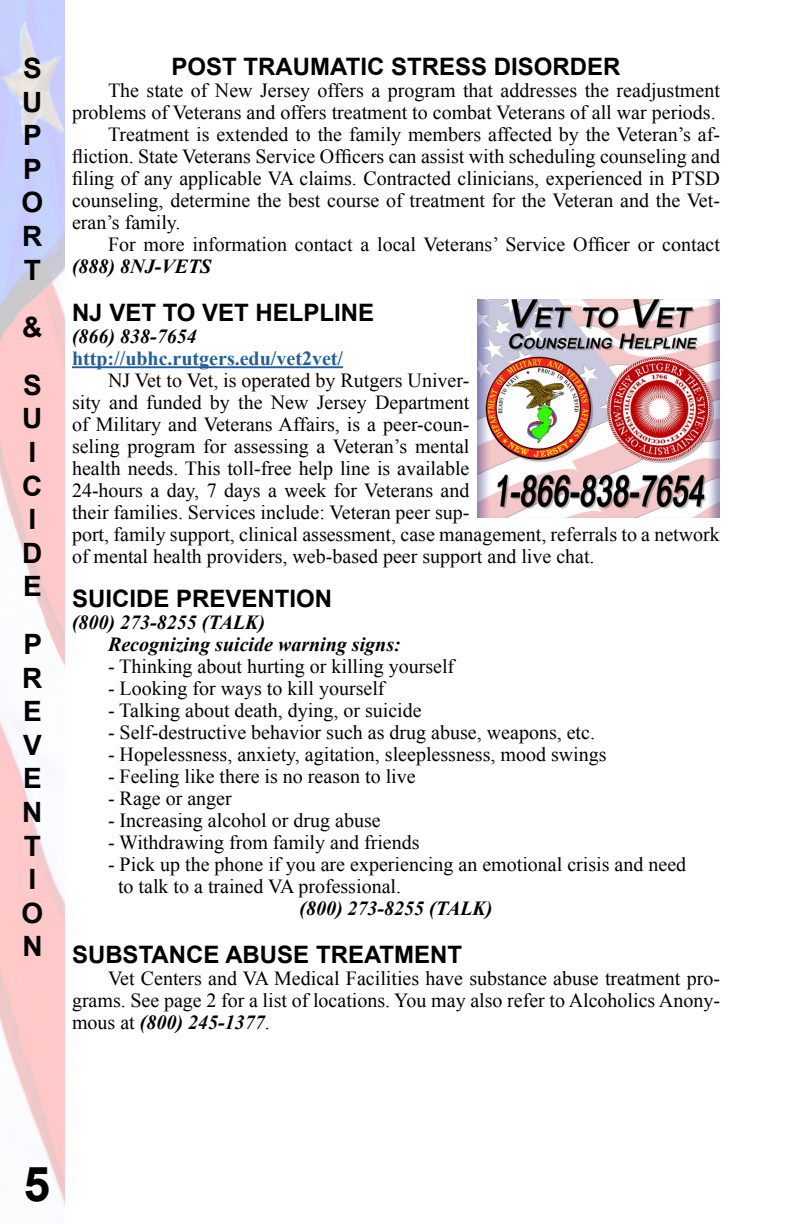
<style>
.page{position:relative;width:792px;height:1224px;background:#fff}
.page>*{position:absolute;margin:0;border:0;box-sizing:border-box;transform-origin:0 0}
.t1{font:700 48px "Arial";color:#000}
.t2{font:700 28px/33.6px "Arial";color:#000}
.t3{font:700 24px "Arial";color:#000}
.t4{font:20px/22px "Times New Roman";color:#000}
.t5{font:italic 700 20px/22px "Times New Roman";color:#000}
.t6{font:700 20px "Times New Roman";color:#215e9e}
.s1{font-weight:700;font-style:italic}
</style>
<div class="page">
<hr style="left:72px;top:366px;width:271px;height:2px;background:#215e9e">
<img style="left:0;top:0;width:65px;height:1205px">
<img style="left:478px;top:300px;width:242px;height:218px">
<h2 class="t2" style="left:22px;top:52px;width:23px;text-align:justify">S U P P O R T</h2>
<h2 class="t2" style="left:22px;top:299px;width:22px;line-height:57.6px">&amp;<br>S</h2>
<h2 class="t2" style="left:22px;top:403px;width:22px">U<br>I<br>C<br>I<br>D<br>E</h2>
<h2 class="t2" style="left:22px;top:628px;width:23px">P<br>R<br>E<br>V<br>E<br>N<br>T<br>I<br>O<br>N</h2>
<p class="t3" style="left:172px;top:51px;width:450px">POST TRAUMATIC STRESS DISORDER</p>
<p class="t4" style="left:108px;top:79px;width:613px">The state of New Jersey offers a program that addresses the readjustment</p>
<p class="t4" style="left:72px;top:101px;width:645px">problems of Veterans and offers treatment to combat Veterans of all war periods.</p>
<p class="t4" style="left:108px;top:123px;width:614px">Treatment is extended to the family members affected by the Veteran’s af-</p>
<p class="t4" style="left:72px;top:145px;width:650px">fliction. State Veterans Service Officers can assist with scheduling counseling and</p>
<p class="t4" style="left:72px;top:167px;width:650px">filing of any applicable VA claims. Contracted clinicians, experienced in PTSD</p>
<p class="t4" style="left:72px;top:189px;width:650px">counseling, determine the best course of treatment for the Veteran and the Vet-</p>
<p class="t4" style="left:72px;top:211px;width:110px">eran’s family.</p>
<p class="t4" style="left:108px;top:233px;width:614px">For more information contact a local Veterans’ Service Officer or contact</p>
<p class="t5" style="left:72px;top:255px;width:141px">(888) 8NJ-VETS</p>
<p class="t3" style="left:72px;top:297px;width:304px">NJ VET TO VET HELPLINE</p>
<p class="t5" style="left:72px;top:325px;width:126px">(866) 838-7654</p>
<p class="t6" style="left:72px;top:345px;width:273px">http://ubhc.rutgers.edu/vet2vet/</p>
<p class="t4" style="left:72px;top:369px;width:649px;text-indent:36px">NJ Vet to Vet, is operated by Rutgers Univer-<br>sity and funded by the New Jersey Department<br>of Military and Veterans Affairs, is a peer-coun-<br>seling program for assessing a Veteran’s mental<br>health needs. This toll-free help line is available<br>24-hours a day, 7 days a week for Veterans and<br>their families. Services include: Veteran peer sup-<br>port, family support, clinical assessment, case management, referrals to a network of mental health providers, web-based peer support and live chat.</p>
<p class="t3" style="left:72px;top:583px;width:262px">SUICIDE PREVENTION</p>
<p class="t5" style="left:108px;top:611px;width:294px;text-indent:-36px">(800) 273-8255 (TALK)<br>Recognizing suicide warning signs:</p>
<p class="t4" style="left:108px;top:655px;width:348px">- Thinking about hurting or killing yourself</p>
<p class="t4" style="left:108px;top:677px;width:278px">- Looking for ways to kill yourself</p>
<p class="t4" style="left:108px;top:699px;width:315px">- Talking about death, dying, or suicide</p>
<p class="t4" style="left:108px;top:721px;width:489px">- Self-destructive behavior such as drug abuse, weapons, etc.</p>
<p class="t4" style="left:108px;top:743px;width:500px">- Hopelessness, anxiety, agitation, sleeplessness, mood swings</p>
<p class="t4" style="left:108px;top:765px;width:309px">- Feeling like there is no reason to live</p>
<p class="t4" style="left:108px;top:787px;width:125px">- Rage or anger</p>
<p class="t4" style="left:108px;top:809px;width:274px">- Increasing alcohol or drug abuse</p>
<p class="t4" style="left:108px;top:831px;width:313px">- Withdrawing from family and friends</p>
<p class="t4" style="left:118px;top:853px;width:570px;text-indent:-10px">- Pick up the phone if you are experiencing an emotional crisis and need to talk to a trained VA professional.</p>
<p class="t5" style="left:299px;top:897px;width:195px">(800) 273-8255 (TALK)</p>
<p class="t3" style="left:72px;top:939px;width:392px">SUBSTANCE ABUSE TREATMENT</p>
<p class="t4" style="left:72px;top:967px;width:650px;text-align:justify;text-indent:36px">Vet Centers and VA Medical Facilities have substance abuse treatment pro&shy;grams. See page 2 for a list of locations. You may also refer to Alcoholics Anony&shy;mous at <span class="s1">(800) 245-1377</span>.</p>
<h1 class="t1" style="left:23px;top:1152px;width:28px">5</h1>
</div>
